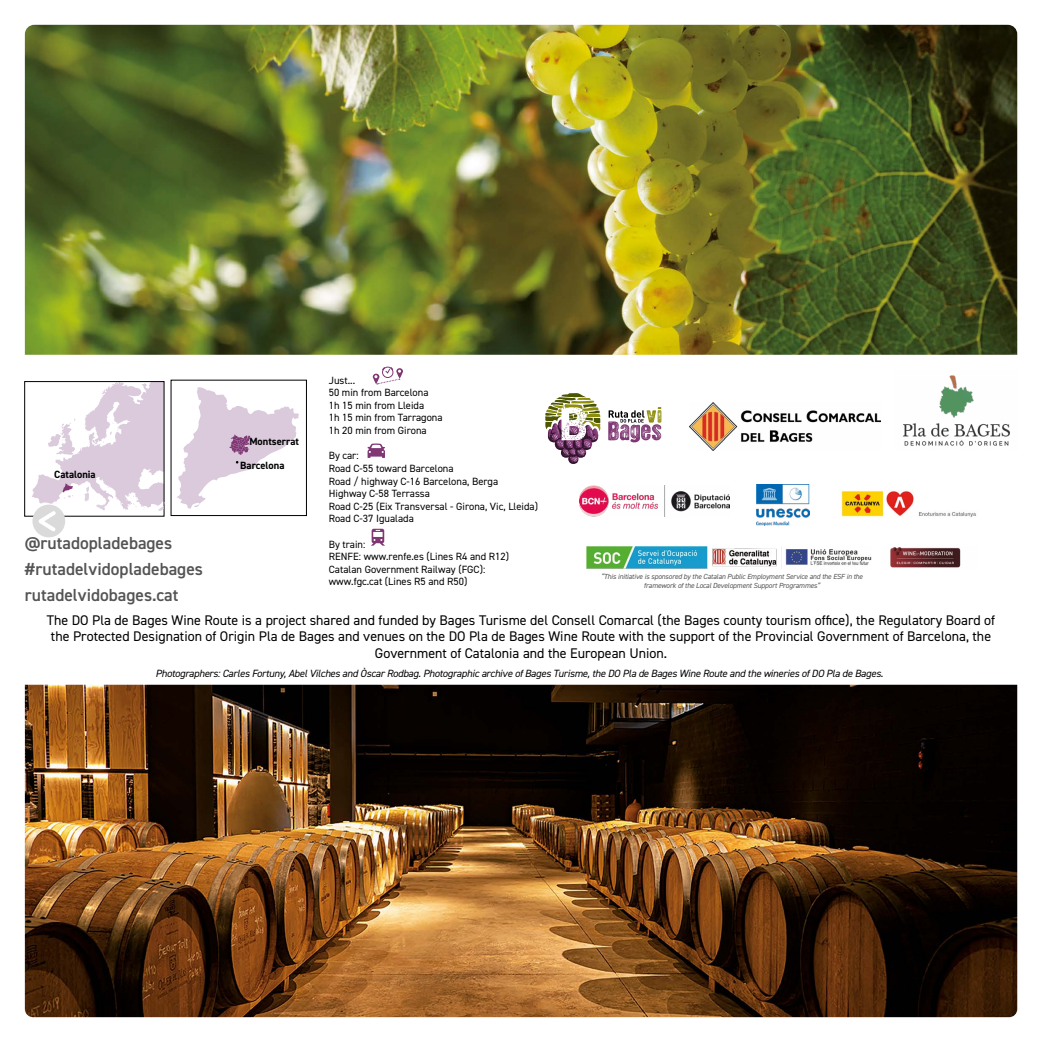
<style>
.page{position:relative;width:1042px;height:1042px;background:#fff}
.page>*{position:absolute;margin:0;border:0;box-sizing:border-box;transform-origin:0 0}
.t1{font:600 17.5px/26.2px "DIN2014";color:#555454}
.t2{font:14px/16.8px "DIN2014";color:#000;text-align:center}
.t3{font:10.5px/12.6px "DIN2014";color:#000}
.t4{font:italic 10.5px "DIN2014";letter-spacing:-.02em;color:#000}
.t5{font:700 10.5px "DIN2014";color:#000}
.t6{font:italic 7.35px/9.3px "DIN2014";letter-spacing:-.02em;color:#555454;text-align:center}
</style>
<div class="page">
<img style="left:25px;top:685px;width:992px;height:332px">
<img style="left:25px;top:25px;width:992px;height:330px">
<img style="left:903px;top:375px;width:107px;height:71px">
<svg style="left:545px;top:393px;width:55px;height:71px"></svg>
<svg style="left:608px;top:407px;width:53px;height:35px"></svg>
<img style="left:690px;top:402px;width:191px;height:48px">
<img style="left:580px;top:486px;width:149px;height:30px">
<img style="left:756px;top:485px;width:53px;height:40px">
<img style="left:841px;top:490px;width:135px;height:27px">
<img style="left:587px;top:546px;width:190px;height:22px">
<img style="left:781px;top:547px;width:90px;height:21px">
<img style="left:890px;top:547px;width:71px;height:21px">
<svg style="left:367px;top:443px;width:18px;height:15px"></svg>
<svg style="left:374px;top:366px;width:27px;height:18px"></svg>
<svg style="left:371px;top:529px;width:14px;height:17px"></svg>
<div style="left:32px;top:505px;width:33px;height:32px;background:#dadada;border-radius:50%"></div>
<svg style="left:32px;top:380px;width:274px;height:155px"></svg>
<p class="t5" style="left:54px;top:467px;width:43px">Catalonia</p>
<h1 class="t1" style="left:25px;top:529px;width:180px">@rutadopladebages #rutadelvidopladebages rutadelvidobages.cat</h1>
<p class="t5" style="left:249px;top:434px;width:51px">Montserrat</p>
<p class="t5" style="left:240px;top:459px;width:46px">Barcelona</p>
<p class="t3" style="left:329px;top:373px;width:115px">Just...<br>50 min from Barcelona<br>1h 15 min from Lleida<br>1h 15 min from Tarragona<br>1h 20 min from Girona</p>
<p class="t3" style="left:329px;top:449px;width:211px">By car:<br>Road C-55 toward Barcelona<br>Road / highway C-16 Barcelona, Berga<br>Highway C-58 Terrassa<br>Road C-25 (Eix Transversal - Girona, Vic, Lleida)<br>Road C-37 Igualada</p>
<p class="t3" style="left:329px;top:537px;width:182px">By train:<br>RENFE: www.renfe.es (Lines R4 and R12)<br>Catalan Government Railway (FGC): www.fgc.cat (Lines R5 and R50)</p>
<p class="t6" style="left:601px;top:571px;width:263px">“This initiative is sponsored by the Catalan Public Employment Service and the ESF in the framework of the Local Development Support Programmes”</p>
<p class="t2" style="left:47px;top:611px;width:950px">The DO Pla de Bages Wine Route is a project shared and funded by Bages Turisme del Consell Comarcal (the Bages county tourism office), the Regulatory Board of the Protected Designation of Origin Pla de Bages and venues on the DO Pla de Bages Wine Route with the support of the Provincial Government of Barcelona, the<br>Government of Catalonia and the European Union.</p>
<p class="t4" style="left:155px;top:666px;width:729px">Photographers: Carles Fortuny, Abel Vilches and Òscar Rodbag. Photographic archive of Bages Turisme, the DO Pla de Bages Wine Route and the wineries of DO Pla de Bages.</p>
</div>
